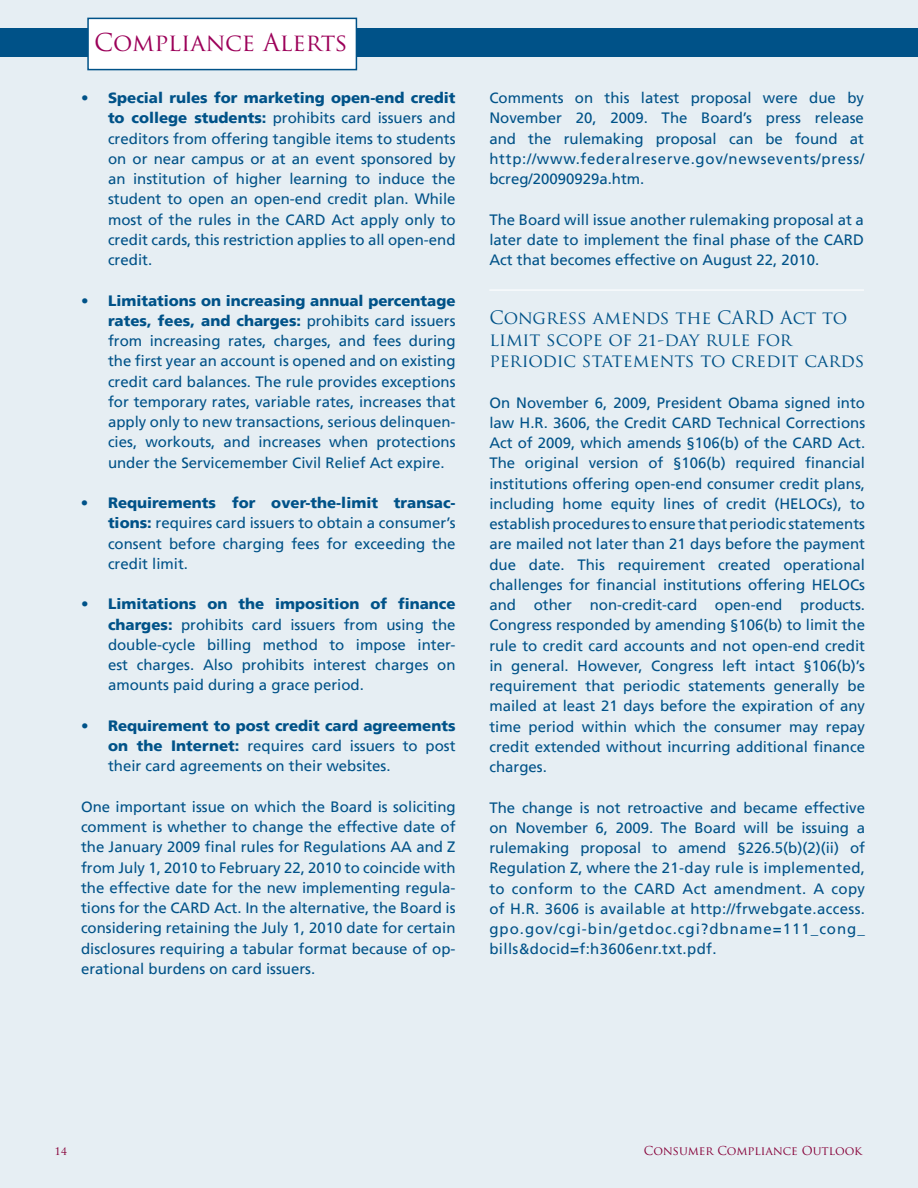
<style>
.page{position:relative;width:918px;height:1188px;background:#e6eef3}
.page>*{position:absolute;margin:0;border:0;box-sizing:border-box;transform-origin:0 0}
.t1{font:24px "Trajan Pro";color:#9c0059}
.t2{font:18px/21.6px "Trajan Pro";color:#005288}
.t3{font:15px/20.2px "Frutiger LT";color:#005288;text-align:justify}
.t4{font:12px "Trajan Pro";color:#860038}
.s1{font-weight:900}
</style>
<div class="page">
<hr style="left:489px;top:290px;width:375px;height:1px;background:#fff">
<div style="left:0;top:28px;width:918px;height:29px;background:#005288"></div>
<div style="left:87px;top:18px;width:270px;height:52px;background:#fff;border:2px solid #005288"></div>
<h1 class="t1" style="left:94px;top:27px;width:255px">Compliance Alerts</h1>
<p class="t3" style="left:108px;top:88px;width:349px;text-indent:-27px"><span class="s1">• Special rules for marketing open-end credit to college students:</span> prohibits card issuers and creditors from offering tangible items to students on or near campus or at an event sponsored by an institution of higher learning to induce the student to open an open-end credit plan. While most of the rules in the CARD Act apply only to credit cards, this restriction applies to all open-end credit.</p>
<p class="t3" style="left:108px;top:290px;width:349px;text-indent:-27px"><span class="s1">• Limitations on increasing annual percentage rates, fees, and charges:</span> prohibits card issuers from increasing rates, charges, and fees during the first year an account is opened and on existing credit card balances. The rule provides exceptions for temporary rates, variable rates, increases that apply only to new transactions, serious delinquen&shy;cies, workouts, and increases when protections under the Servicemember Civil Relief Act expire.</p>
<p class="t3" style="left:108px;top:493px;width:349px;text-indent:-27px"><span class="s1">• Requirements for over-the-limit transac&shy;tions:</span> requires card issuers to obtain a consumer’s consent before charging fees for exceeding the credit limit.</p>
<p class="t3" style="left:108px;top:594px;width:349px;text-indent:-27px"><span class="s1">• Limitations on the imposition of finance charges:</span> prohibits card issuers from using the double-cycle billing method to impose inter&shy;est charges. Also prohibits interest charges on amounts paid during a grace period.</p>
<p class="t3" style="left:108px;top:716px;width:349px;text-indent:-27px"><span class="s1">• Requirement to post credit card agreements on the Internet:</span> requires card issuers to post their card agreements on their websites.</p>
<p class="t3" style="left:81px;top:797px;width:376px">One important issue on which the Board is soliciting comment is whether to change the effective date of the January 2009 final rules for Regulations AA and Z from July 1, 2010 to February 22, 2010 to coincide with the effective date for the new implementing regula&shy;tions for the CARD Act. In the alternative, the Board is considering retaining the July 1, 2010 date for certain disclosures requiring a tabular format because of op&shy;erational burdens on card issuers.</p>
<p class="t3" style="left:489px;top:88px;width:376px">Comments on this latest proposal were due by November 20, 2009. The Board’s press release and the rulemaking proposal can be found at http://www.federalreserve.gov/newsevents/press/ bcreg/20090929a.htm.</p>
<p class="t3" style="left:489px;top:209px;width:376px">The Board will issue another rulemaking proposal at a later date to implement the final phase of the CARD Act that becomes effective on August 22, 2010.</p>
<p class="t2" style="left:489px;top:307px;width:377px">Congress amends the CARD Act to limit scope of 21-day rule for periodic statements to credit cards</p>
<p class="t3" style="left:489px;top:392px;width:377px">On November 6, 2009, President Obama signed into law H.R. 3606, the Credit CARD Technical Corrections Act of 2009, which amends §106(b) of the CARD Act.<br>The original version of §106(b) required financial institutions offering open-end consumer credit plans, including home equity lines of credit (HELOCs), to establish procedures to ensure that periodic statements are mailed not later than 21 days before the payment due date. This requirement created operational challenges for financial institutions offering HELOCs and other non-credit-card open-end products.<br>Congress responded by amending §106(b) to limit the rule to credit card accounts and not open-end credit in general. However, Congress left intact §106(b)’s requirement that periodic statements generally be mailed at least 21 days before the expiration of any time period within which the consumer may repay credit extended without incurring additional finance charges.</p>
<p class="t3" style="left:489px;top:797px;width:377px">The change is not retroactive and became effective on November 6, 2009. The Board will be issuing a rulemaking proposal to amend §226.5(b)(2)(ii) of Regulation Z, where the 21-day rule is implemented, to conform to the CARD Act amendment. A copy of H.R. 3606 is available at http://frwebgate.access. gpo.gov/cgi-bin/getdoc.cgi?dbname=111_cong_ bills&amp;docid=f:h3606enr.txt.pdf.</p>
<p class="t4" style="left:54px;top:1143px;width:14px">14</p>
<p class="t4" style="left:644px;top:1143px;width:220px">Consumer Compliance Outlook</p>
</div>
